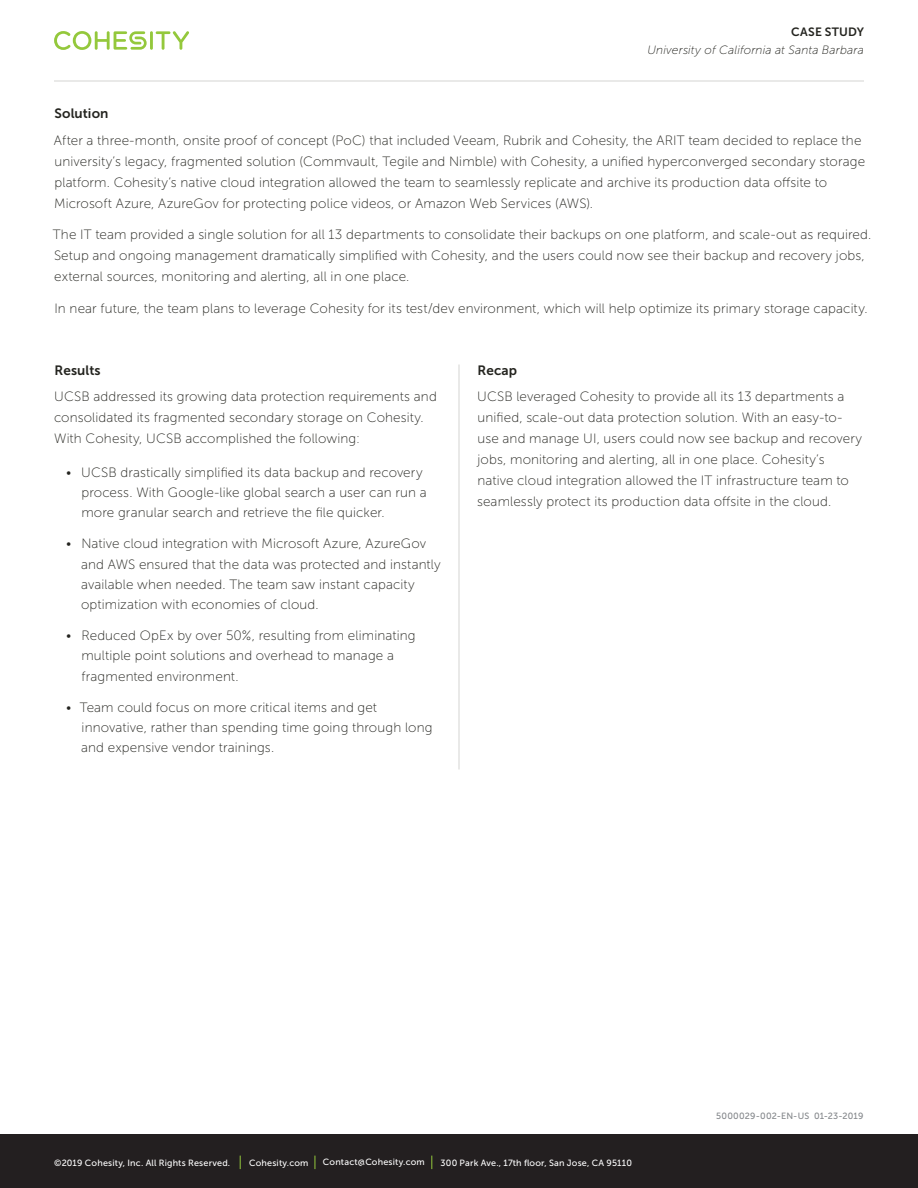
<style>
.page{position:relative;width:918px;height:1188px;background:#fff}
.page>*{position:absolute;margin:0;border:0;box-sizing:border-box;transform-origin:0 0}
.t1{font:13.5px/21px "Museo Sans 100";letter-spacing:.01em;color:#24241f}
.t2{font:13.5px "Museo Sans 700";letter-spacing:.01em;color:#24241f}
.t3{font:italic 12px "Museo Sans 100";letter-spacing:.01em;color:#24241f}
.t4{font:12px "Museo Sans 700";letter-spacing:.015em;color:#24241f}
.t5{font:9px "Museo Sans 500";letter-spacing:.02em;color:#fff}
.t6{font:9px "Museo Sans 500";letter-spacing:.02em;color:#84878b}
</style>
<div class="page">
<hr style="left:150px;top:31px;width:3px;height:19px;background:#94c83c">
<svg style="left:156px;top:31px;width:33px;height:19px"></svg>
<svg style="left:54px;top:31px;width:93px;height:19px"></svg>
<hr style="left:54px;top:81px;width:810px;height:1px;background:#d4d5d3">
<div style="left:0;top:1134px;width:918px;height:54px;background:#231f20"></div>
<svg style="left:240px;top:1156px;width:1px;height:13px"></svg>
<svg style="left:315px;top:1156px;width:1px;height:13px"></svg>
<svg style="left:432px;top:1156px;width:1px;height:13px"></svg>
<hr style="left:459px;top:364px;width:1px;height:406px;background:#d4d5d3">
<p class="t4" style="left:791px;top:25px;width:74px">CASE STUDY</p>
<p class="t3" style="left:647px;top:44px;width:218px">University of California at Santa Barbara</p>
<p class="t2" style="left:54px;top:106px;width:56px">Solution</p>
<p class="t1" style="left:54px;top:130px;width:813px">After a three-month, onsite proof of concept (PoC) that included Veeam, Rubrik and Cohesity, the ARIT team decided to replace the university’s legacy, fragmented solution (Commvault, Tegile and Nimble) with Cohesity, a unified hyperconverged secondary storage platform. Cohesity’s native cloud integration allowed the team to seamlessly replicate and archive its production data offsite to Microsoft Azure, AzureGov for protecting police videos, or Amazon Web Services (AWS).</p>
<p class="t1" style="left:53px;top:224px;width:820px">The IT team provided a single solution for all 13 departments to consolidate their backups on one platform, and scale-out as required.<br>Setup and ongoing management dramatically simplified with Cohesity, and the users could now see their backup and recovery jobs, external sources, monitoring and alerting, all in one place.</p>
<p class="t1" style="left:54px;top:298px;width:815px">In near future, the team plans to leverage Cohesity for its test/dev environment, which will help optimize its primary storage capacity.</p>
<p class="t2" style="left:55px;top:362px;width:48px">Results</p>
<p class="t1" style="left:54px;top:386px;width:384px">UCSB addressed its growing data protection requirements and consolidated its fragmented secondary storage on Cohesity.<br>With Cohesity, UCSB accomplished the following:</p>
<p class="t1" style="left:81px;top:462px;width:347px;line-height:20.2px;text-indent:-15px">• UCSB drastically simplified its data backup and recovery process. With Google-like global search a user can run a more granular search and retrieve the file quicker.</p>
<p class="t1" style="left:81px;top:534px;width:361px;line-height:20.2px;text-indent:-15px">• Native cloud integration with Microsoft Azure, AzureGov and AWS ensured that the data was protected and instantly available when needed. The team saw instant capacity optimization with economies of cloud.</p>
<p class="t1" style="left:81px;top:626px;width:336px;line-height:20.2px;text-indent:-15px">• Reduced OpEx by over 50%, resulting from eliminating multiple point solutions and overhead to manage a fragmented environment.</p>
<p class="t1" style="left:81px;top:697px;width:353px;line-height:20.2px;text-indent:-15px">• Team could focus on more critical items and get innovative, rather than spending time going through long and expensive vendor trainings.</p>
<p class="t2" style="left:478px;top:362px;width:41px">Recap</p>
<p class="t1" style="left:477px;top:386px;width:386px">UCSB leveraged Cohesity to provide all its 13 departments a unified, scale-out data protection solution. With an easy-to&shy;use and manage UI, users could now see backup and recovery jobs, monitoring and alerting, all in one place. Cohesity’s native cloud integration allowed the IT infrastructure team to seamlessly protect its production data offsite in the cloud.</p>
<p class="t6" style="left:716px;top:1111px;width:149px">5000029-002-EN-US 01-23-2019</p>
<p class="t5" style="left:54px;top:1158px;width:177px">©2019 Cohesity, Inc. All Rights Reserved.</p>
<p class="t5" style="left:249px;top:1158px;width:61px">Cohesity.com</p>
<p class="t5" style="left:323px;top:1157px;width:103px">Contact@Cohesity.com</p>
<p class="t5" style="left:440px;top:1158px;width:193px">300 Park Ave., 17th floor, San Jose, CA 95110</p>
</div>
